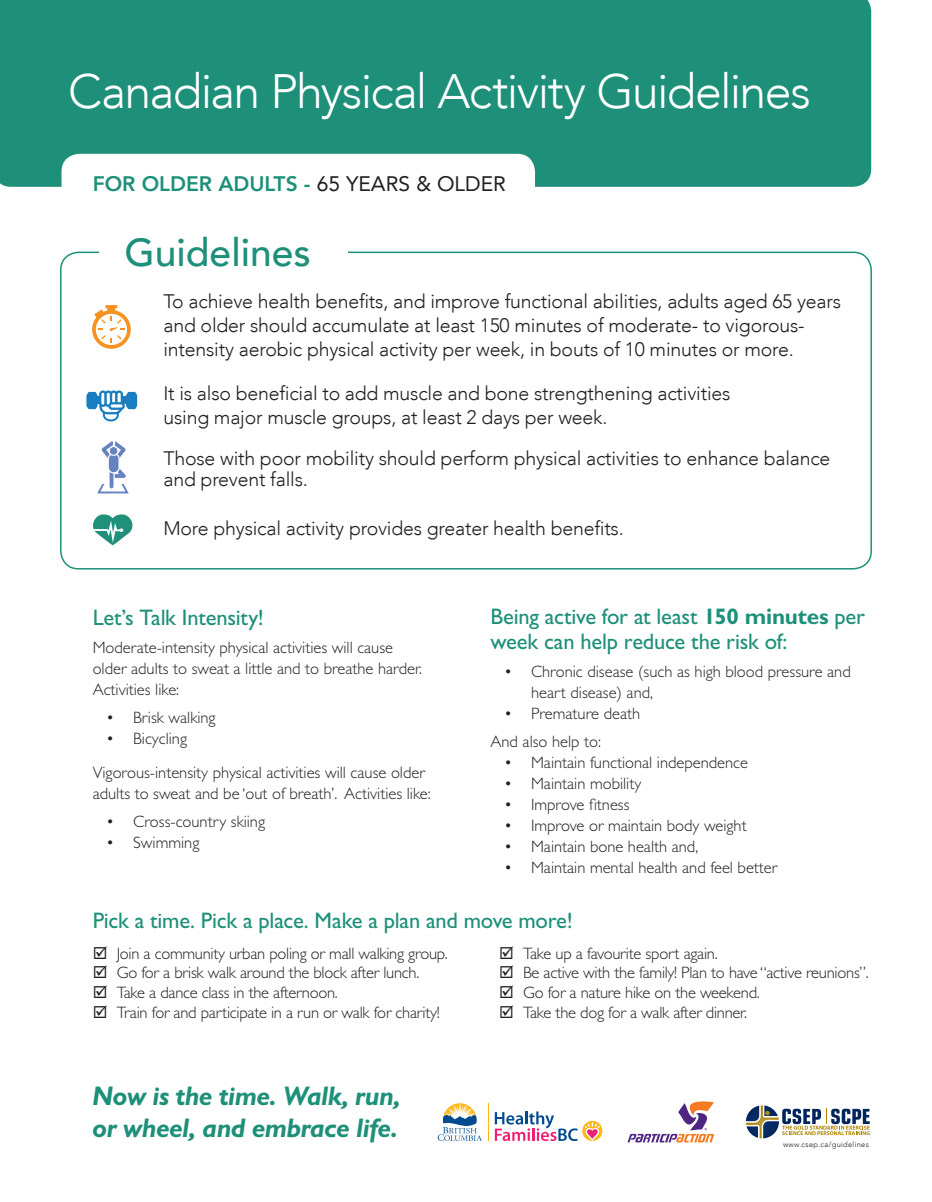
<style>
.page{position:relative;width:932px;height:1202px;background:#fff}
.page>*{position:absolute;margin:0;border:0;box-sizing:border-box;transform-origin:0 0}
.t1{font:300 48.15px "Avenir LT";letter-spacing:-.035em;color:#fff}
.t2{font:500 39px "Avenir LT";color:#1e9079}
.t3{font:italic 700 27px/32.4px "Gill Sans Std";letter-spacing:-.02em;color:#1e9079}
.Subhead{font:22.5px/25.5px "Gill Sans Std";letter-spacing:-.01em;color:#1e9079}
.t4{font:800 21px "Avenir LT";color:#1e9079}
.t5{font:300 19.5px/24px "Avenir LT";letter-spacing:-.01em;color:#231f20}
.Body{font:300 16.5px/21px "Gill Sans Std";color:#231f20}
.t6{font:300 7.5px "Avenir LT";letter-spacing:.04em;color:#231f20}
.s1{font-weight:400;color:#231f20}
.s2{font-weight:700}
</style>
<div class="page">
<svg style="left:745px;top:1105px;width:124px;height:33px"></svg>
<svg style="left:627px;top:1101px;width:87px;height:41px"></svg>
<hr style="left:488px;top:1103px;width:1px;height:37px;background:#fcb814">
<svg style="left:580px;top:1119px;width:24px;height:23px"></svg>
<svg style="left:582px;top:1120px;width:20px;height:20px"></svg>
<svg style="left:585px;top:1122px;width:14px;height:18px"></svg>
<svg style="left:495px;top:1111px;width:82px;height:30px"></svg>
<svg style="left:438px;top:1103px;width:44px;height:37px"></svg>
<div style="left:0;top:0;width:871px;height:187px;background:#1e9079"></div>
<div style="left:60px;top:251px;width:812px;height:318px;border:2px solid #1e9079;border-radius:18px"></div>
<div style="left:99px;top:239px;width:248px;height:35px;background:#fff"></div>
<div style="left:62px;top:154px;width:473px;height:49px;background:#fff;border-radius:18px"></div>
<svg style="left:92px;top:305px;width:39px;height:44px"></svg>
<svg style="left:86px;top:390px;width:51px;height:31px"></svg>
<svg style="left:93px;top:514px;width:40px;height:31px"></svg>
<svg style="left:97px;top:441px;width:32px;height:52px"></svg>
<p class="t1" style="left:68px;top:63px;width:744px">Canadian Physical Activity Guidelines</p>
<p class="t4" style="left:93px;top:171px;width:415px">FOR OLDER ADULTS - <span class="s1">65 YEARS &amp; OLDER</span></p>
<p class="t2" style="left:124px;top:230px;width:188px">Guidelines</p>
<p class="t5" style="left:163px;top:289px;width:679px">To achieve health benefits, and improve functional abilities, adults aged 65 years and older should accumulate at least 150 minutes of moderate- to vigorous&shy;intensity aerobic physical activity per week, in bouts of 10 minutes or more.</p>
<p class="t5" style="left:163px;top:381px;width:568px">It is also beneficial to add muscle and bone strengthening activities using major muscle groups, at least 2 days per week.</p>
<p class="t5" style="left:163px;top:448px;width:668px;line-height:21px">Those with poor mobility should perform physical activities to enhance balance and prevent falls.</p>
<p class="t5" style="left:163px;top:516px;width:462px">More physical activity provides greater health benefits.</p>
<p class="Subhead" style="left:93px;top:605px;width:173px">Let’s Talk Intensity!</p>
<p class="Body" style="left:93px;top:637px;width:331px">Moderate-intensity physical activities will cause older adults to sweat a little and to breathe harder.<br>Activities like:</p>
<p class="Body" style="left:106px;top:707px;width:111px">• Brisk walking</p>
<p class="Body" style="left:106px;top:728px;width:82px">• Bicycling</p>
<p class="Body" style="left:93px;top:762px;width:339px">Vigorous-intensity physical activities will cause older adults to sweat and be ‘out of breath’. Activities like:</p>
<p class="Body" style="left:106px;top:811px;width:160px">• Cross-country skiing</p>
<p class="Body" style="left:106px;top:832px;width:95px">• Swimming</p>
<p class="Subhead" style="left:490px;top:603px;width:376px">Being active for at least <span class="s2">150 minutes</span> per week can help reduce the risk of:</p>
<p class="Body" style="left:531px;top:661px;width:321px;text-indent:-27px">• Chronic disease (such as high blood pressure and heart disease) and,</p>
<p class="Body" style="left:504px;top:703px;width:138px">• Premature death</p>
<p class="Body" style="left:490px;top:731px;width:112px">And also help to:</p>
<p class="Body" style="left:504px;top:752px;width:245px">• Maintain functional independence</p>
<p class="Body" style="left:504px;top:773px;width:139px">• Maintain mobility</p>
<p class="Body" style="left:504px;top:794px;width:127px">• Improve fitness</p>
<p class="Body" style="left:504px;top:815px;width:244px">• Improve or maintain body weight</p>
<p class="Body" style="left:504px;top:836px;width:196px">• Maintain bone health and,</p>
<p class="Body" style="left:504px;top:857px;width:275px">• Maintain mental health and feel better</p>
<p class="Subhead" style="left:93px;top:908px;width:481px">Pick a time. Pick a place. Make a plan and move more!</p>
<p class="Body" style="left:499px;top:942px;width:220px">☑ Take up a favourite sport again.</p>
<p class="Body" style="left:499px;top:962px;width:371px">☑ Be active with the family! Plan to have “active reunions”.</p>
<p class="Body" style="left:499px;top:982px;width:262px">☑ Go for a nature hike on the weekend.</p>
<p class="Body" style="left:499px;top:1002px;width:249px">☑ Take the dog for a walk after dinner.</p>
<p class="Body" style="left:93px;top:942px;width:356px">☑ Join a community urban poling or mall walking group.</p>
<p class="Body" style="left:93px;top:962px;width:328px">☑ Go for a brisk walk around the block after lunch.</p>
<p class="Body" style="left:93px;top:982px;width:247px">☑ Take a dance class in the afternoon.</p>
<p class="Body" style="left:93px;top:1002px;width:348px">☑ Train for and participate in a run or walk for charity!</p>
<p class="t3" style="left:92px;top:1079px;width:310px">Now is the time. Walk, run, or wheel, and embrace life.</p>
<p class="t6" style="left:783px;top:1140px;width:87px">www.csep.ca/guidelines</p>
</div>
